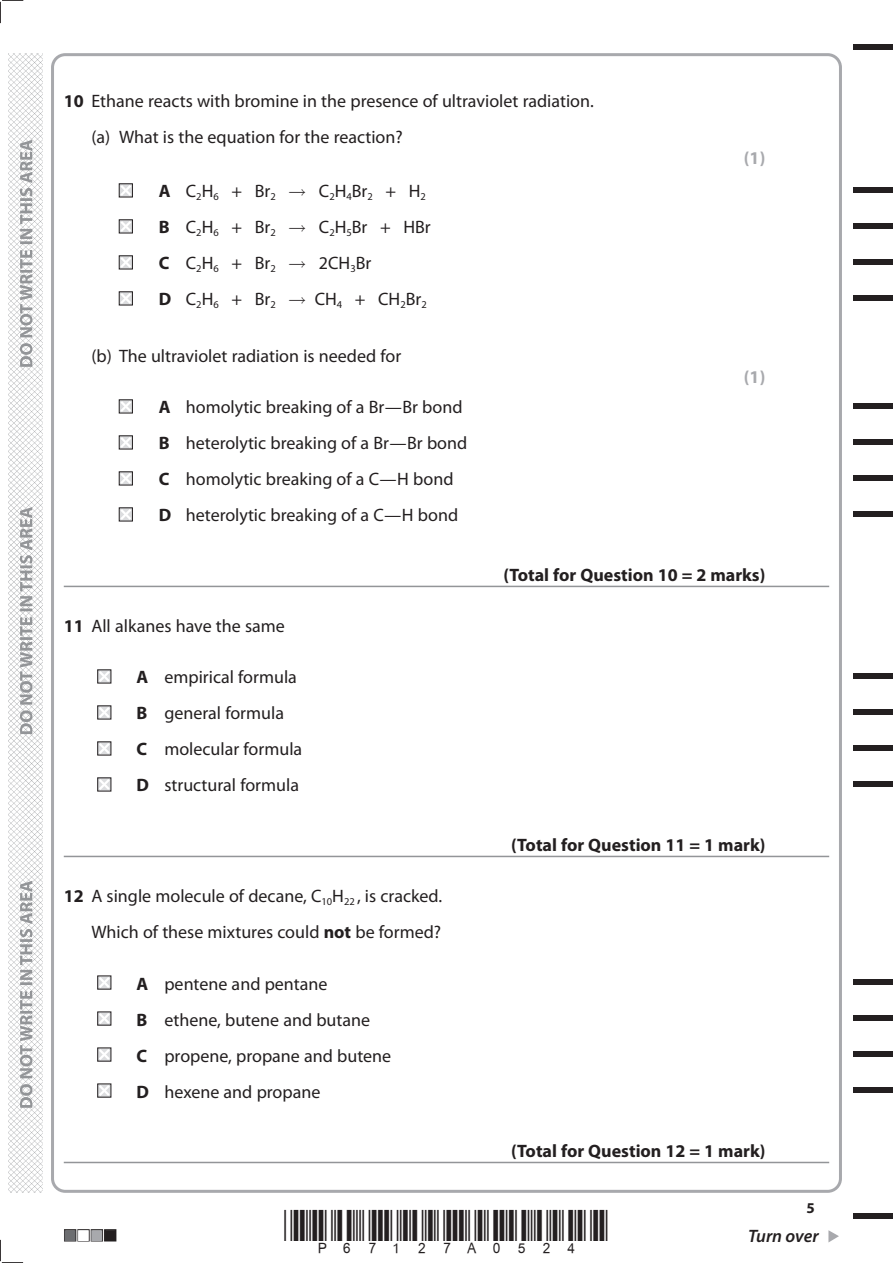
<style>
.page{position:relative;width:893px;height:1263px;background:#fff}
.page>*{position:absolute;margin:0;border:0;box-sizing:border-box;transform-origin:0 0}
.t1{font:18px/36px "Myriad Pro";color:#231f20}
.t2{font:700 18px "Myriad Pro";color:#231f20}
.t3{font:italic 600 18px "Myriad Pro";letter-spacing:-.005em;color:#231f20}
.t4{font:700 18px "Myriad Pro";color:#a8a9ad}
.t5{font:700 15px "Myriad Pro";color:#231f20}
.s1{font-weight:700}
</style>
<div class="page">
<img style="left:9px;top:53px;width:34px;height:1140px">
<svg style="left:828px;top:1230px;width:11px;height:12px"></svg>
<div style="left:853px;top:44px;width:40px;height:5px;background:#231f20"></div>
<div style="left:853px;top:1214px;width:40px;height:5px;background:#231f20"></div>
<svg style="left:0;top:0;width:23px;height:23px"></svg>
<svg style="left:0;top:1240px;width:23px;height:23px"></svg>
<svg style="left:20px;top:140px;width:12px;height:968px"></svg>
<hr style="left:64px;top:586px;width:765px;height:1px;background:#939598">
<hr style="left:64px;top:856px;width:765px;height:1px;background:#939598">
<hr style="left:64px;top:1162px;width:765px;height:1px;background:#939598">
<svg style="left:118px;top:183px;width:15px;height:15px"></svg>
<svg style="left:118px;top:219px;width:15px;height:15px"></svg>
<svg style="left:118px;top:255px;width:15px;height:15px"></svg>
<svg style="left:118px;top:291px;width:15px;height:15px"></svg>
<svg style="left:118px;top:399px;width:15px;height:15px"></svg>
<svg style="left:118px;top:435px;width:15px;height:15px"></svg>
<svg style="left:118px;top:471px;width:15px;height:15px"></svg>
<svg style="left:118px;top:507px;width:15px;height:15px"></svg>
<svg style="left:97px;top:669px;width:15px;height:15px"></svg>
<svg style="left:97px;top:705px;width:15px;height:15px"></svg>
<svg style="left:97px;top:741px;width:15px;height:15px"></svg>
<svg style="left:97px;top:777px;width:15px;height:15px"></svg>
<svg style="left:97px;top:975px;width:15px;height:15px"></svg>
<svg style="left:97px;top:1011px;width:15px;height:15px"></svg>
<svg style="left:97px;top:1047px;width:15px;height:15px"></svg>
<svg style="left:97px;top:1083px;width:15px;height:15px"></svg>
<div style="left:853px;top:187px;width:40px;height:6px;background:#231f20"></div>
<div style="left:853px;top:223px;width:40px;height:6px;background:#231f20"></div>
<div style="left:853px;top:259px;width:40px;height:6px;background:#231f20"></div>
<div style="left:853px;top:295px;width:40px;height:6px;background:#231f20"></div>
<div style="left:853px;top:403px;width:40px;height:6px;background:#231f20"></div>
<div style="left:853px;top:439px;width:40px;height:6px;background:#231f20"></div>
<div style="left:853px;top:475px;width:40px;height:6px;background:#231f20"></div>
<div style="left:853px;top:511px;width:40px;height:6px;background:#231f20"></div>
<div style="left:853px;top:673px;width:40px;height:6px;background:#231f20"></div>
<div style="left:853px;top:709px;width:40px;height:6px;background:#231f20"></div>
<div style="left:853px;top:745px;width:40px;height:6px;background:#231f20"></div>
<div style="left:853px;top:781px;width:40px;height:6px;background:#231f20"></div>
<div style="left:853px;top:979px;width:40px;height:6px;background:#231f20"></div>
<div style="left:853px;top:1015px;width:40px;height:6px;background:#231f20"></div>
<div style="left:853px;top:1051px;width:40px;height:6px;background:#231f20"></div>
<div style="left:853px;top:1087px;width:40px;height:6px;background:#231f20"></div>
<p class="t1" style="left:91px;top:83px;width:504px;text-indent:-28px"><span class="s1">10</span> Ethane reacts with bromine in the presence of ultraviolet radiation. (a) What is the equation for the reaction?</p>
<p class="t1" style="left:159px;top:173px;width:118px"><span class="s1">A</span> C<sub>2</sub>H<sub>6</sub> + Br<sub>2</sub></p>
<p class="t1" style="left:319px;top:173px;width:109px">C<sub>2</sub>H<sub>4</sub>Br<sub>2</sub> + H<sub>2</sub></p>
<p class="t1" style="left:159px;top:209px;width:118px"><span class="s1">B</span> C<sub>2</sub>H<sub>6</sub> + Br<sub>2</sub></p>
<p class="t1" style="left:319px;top:209px;width:113px">C<sub>2</sub>H<sub>5</sub>Br + HBr</p>
<p class="t1" style="left:159px;top:245px;width:118px"><span class="s1">C</span> C<sub>2</sub>H<sub>6</sub> + Br<sub>2</sub></p>
<p class="t1" style="left:319px;top:245px;width:54px">2CH<sub>3</sub>Br</p>
<p class="t1" style="left:159px;top:281px;width:118px"><span class="s1">D</span> C<sub>2</sub>H<sub>6</sub> + Br<sub>2</sub></p>
<p class="t1" style="left:315px;top:281px;width:114px">CH<sub>4</sub> + CH<sub>2</sub>Br<sub>2</sub></p>
<p class="t1" style="left:91px;top:338px;width:311px">(b) The ultraviolet radiation is needed for</p>
<p class="t1" style="left:159px;top:389px;width:310px"><span class="s1">A</span> homolytic breaking of a Br–Br bond <span class="s1">B</span> heterolytic breaking of a Br–Br bond <span class="s1">C</span> homolytic breaking of a C–H bond <span class="s1">D</span> heterolytic breaking of a C–H bond</p>
<p class="t4" style="left:744px;top:146px;width:23px">(1)</p>
<p class="t4" style="left:744px;top:366px;width:23px">(1)</p>
<p class="t1" style="left:64px;top:608px;width:223px"><span class="s1">11</span> All alkanes have the same</p>
<p class="t1" style="left:136px;top:659px;width:167px"><span class="s1">A</span> empirical formula<br><span class="s1">B</span> general formula<br><span class="s1">C</span> molecular formula<br><span class="s1">D</span> structural formula</p>
<p class="t1" style="left:64px;top:878px;width:380px;text-align:right"><span class="s1">12</span> A single molecule of decane, C<sub>10</sub>H<sub>22</sub> , is cracked.<br>Which of these mixtures could <span class="s1">not</span> be formed?</p>
<p class="t1" style="left:136px;top:965px;width:256px"><span class="s1">A</span> pentene and pentane<br><span class="s1">B</span> ethene, butene and butane<br><span class="s1">C</span> propene, propane and butene<br><span class="s1">D</span> hexene and propane</p>
<p class="t2" style="left:503px;top:564px;width:264px">(Total for Question 10 = 2 marks)</p>
<p class="t2" style="left:511px;top:834px;width:256px">(Total for Question 11 = 1 mark)</p>
<p class="t2" style="left:511px;top:1140px;width:256px">(Total for Question 12 = 1 mark)</p>
<p class="t5" style="left:806px;top:1198px;width:10px">5</p>
<p class="t3" style="left:748px;top:1225px;width:72px">Turn over</p>
</div>
